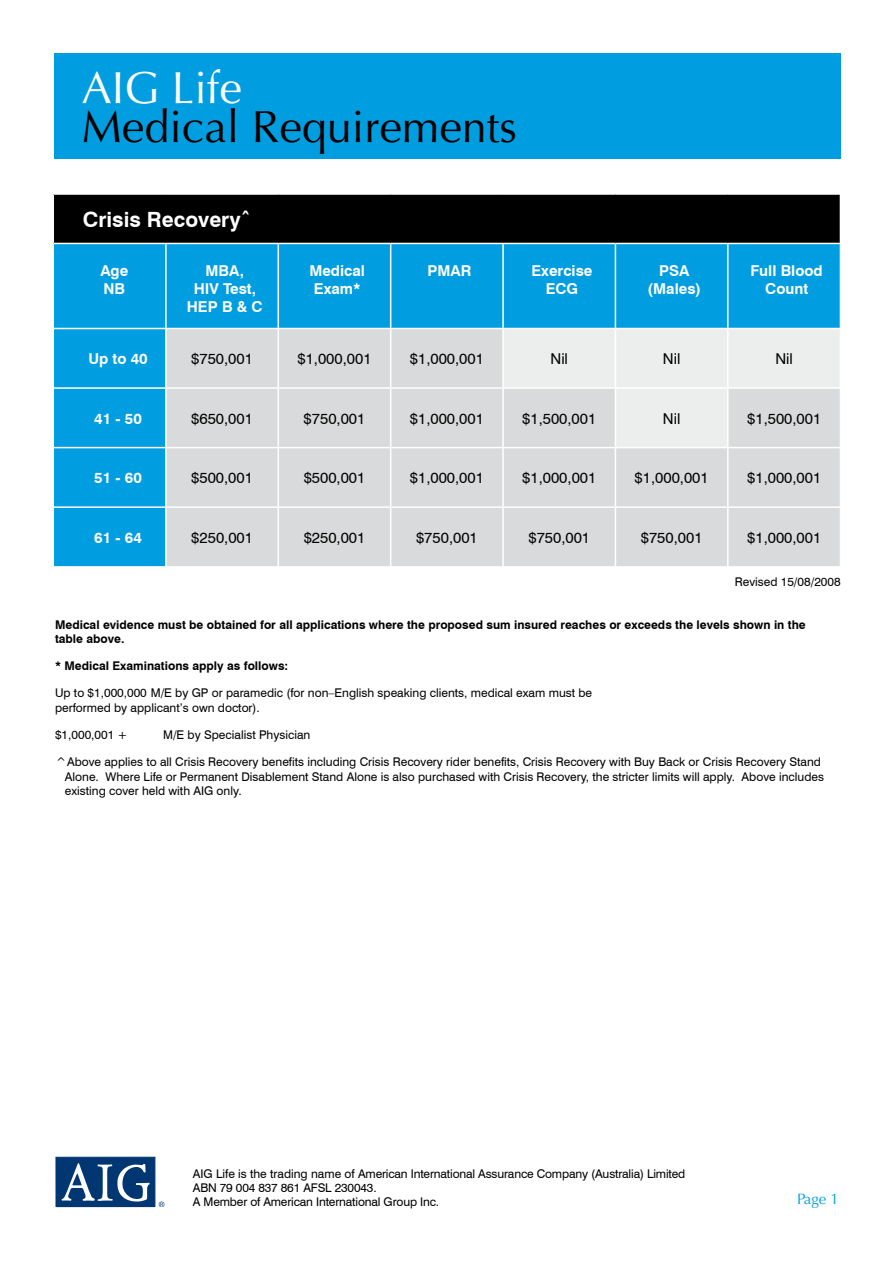
<style>
.page{position:relative;width:893px;height:1263px;background:#fff}
.page>*{position:absolute;margin:0;border:0;box-sizing:border-box;transform-origin:0 0}
.t1{font:45px "Optima LT Std";color:#000}
.t2{font:45px "Optima LT Std";color:#fff}
.t3{font:700 21px "Swiss 721 BT";color:#fff}
.t4{font:15px "Swiss 721 BT";color:#000}
.t5{font:700 15px/18px "Swiss 721 BT";color:#fff;text-align:center}
.t6{font:15px "Optima LT Std";color:#009ee0}
.t7{font:12px/14.4px "Swiss 721 BT";color:#000}
.t8{font:700 12px/14.4px "Swiss 721 BT";color:#000}
</style>
<div class="page">
<div style="left:54px;top:54px;width:787px;height:105px;background:#009ee0"></div>
<div style="left:56px;top:1157px;width:99px;height:50px;background:#003772"></div>
<svg style="left:55px;top:1157px;width:109px;height:49px"></svg>
<div style="left:54px;top:194px;width:786px;height:49px;background:#000"></div>
<div style="left:54px;top:244px;width:786px;height:322px;background:#009ee0"></div>
<div style="left:167px;top:329px;width:673px;height:237px;background:#d9dadb"></div>
<svg style="left:504px;top:329px;width:336px;height:118px;background:#e5e6e6"></svg>
<hr style="left:165px;top:244px;width:2px;height:84px;background:#fff">
<hr style="left:278px;top:244px;width:1px;height:84px;background:#fff">
<hr style="left:390px;top:244px;width:1px;height:84px;background:#fff">
<hr style="left:502px;top:244px;width:2px;height:84px;background:#fff">
<hr style="left:615px;top:244px;width:1px;height:84px;background:#fff">
<hr style="left:727px;top:244px;width:2px;height:84px;background:#fff">
<hr style="left:54px;top:328px;width:112px;height:1px;background:#fff">
<hr style="left:166px;top:328px;width:112px;height:1px;background:#fff">
<hr style="left:165px;top:329px;width:2px;height:58px;background:#fff">
<hr style="left:278px;top:328px;width:113px;height:1px;background:#fff">
<hr style="left:278px;top:329px;width:1px;height:58px;background:#fff">
<hr style="left:391px;top:328px;width:112px;height:1px;background:#fff">
<hr style="left:390px;top:329px;width:1px;height:58px;background:#fff">
<hr style="left:503px;top:328px;width:112px;height:1px;background:#fff">
<hr style="left:502px;top:329px;width:2px;height:58px;background:#fff">
<hr style="left:615px;top:328px;width:113px;height:1px;background:#fff">
<hr style="left:615px;top:329px;width:1px;height:58px;background:#fff">
<hr style="left:728px;top:328px;width:112px;height:1px;background:#fff">
<hr style="left:727px;top:329px;width:2px;height:58px;background:#fff">
<hr style="left:54px;top:387px;width:112px;height:2px;background:#fff">
<hr style="left:166px;top:387px;width:112px;height:2px;background:#fff">
<hr style="left:165px;top:389px;width:2px;height:58px;background:#fff">
<hr style="left:278px;top:387px;width:113px;height:2px;background:#fff">
<hr style="left:278px;top:389px;width:1px;height:58px;background:#fff">
<hr style="left:391px;top:387px;width:112px;height:2px;background:#fff">
<hr style="left:390px;top:389px;width:1px;height:58px;background:#fff">
<hr style="left:503px;top:387px;width:112px;height:2px;background:#fff">
<hr style="left:502px;top:389px;width:2px;height:58px;background:#fff">
<hr style="left:615px;top:387px;width:113px;height:2px;background:#fff">
<hr style="left:615px;top:389px;width:1px;height:58px;background:#fff">
<hr style="left:728px;top:387px;width:112px;height:2px;background:#fff">
<hr style="left:727px;top:389px;width:2px;height:58px;background:#fff">
<hr style="left:54px;top:447px;width:112px;height:1px;background:#fff">
<hr style="left:166px;top:447px;width:112px;height:1px;background:#fff">
<hr style="left:165px;top:448px;width:2px;height:58px;background:#fff">
<hr style="left:278px;top:447px;width:113px;height:1px;background:#fff">
<hr style="left:278px;top:448px;width:1px;height:58px;background:#fff">
<hr style="left:391px;top:447px;width:112px;height:1px;background:#fff">
<hr style="left:390px;top:448px;width:1px;height:58px;background:#fff">
<hr style="left:503px;top:447px;width:112px;height:1px;background:#fff">
<hr style="left:502px;top:448px;width:2px;height:58px;background:#fff">
<hr style="left:615px;top:447px;width:113px;height:1px;background:#fff">
<hr style="left:615px;top:448px;width:1px;height:58px;background:#fff">
<hr style="left:728px;top:447px;width:112px;height:1px;background:#fff">
<hr style="left:727px;top:448px;width:2px;height:58px;background:#fff">
<hr style="left:54px;top:506px;width:112px;height:2px;background:#fff">
<hr style="left:166px;top:506px;width:112px;height:2px;background:#fff">
<hr style="left:165px;top:508px;width:2px;height:58px;background:#fff">
<hr style="left:278px;top:506px;width:113px;height:2px;background:#fff">
<hr style="left:278px;top:508px;width:1px;height:58px;background:#fff">
<hr style="left:391px;top:506px;width:112px;height:2px;background:#fff">
<hr style="left:390px;top:508px;width:1px;height:58px;background:#fff">
<hr style="left:503px;top:506px;width:112px;height:2px;background:#fff">
<hr style="left:502px;top:508px;width:2px;height:58px;background:#fff">
<hr style="left:615px;top:506px;width:113px;height:2px;background:#fff">
<hr style="left:615px;top:508px;width:1px;height:58px;background:#fff">
<hr style="left:728px;top:506px;width:112px;height:2px;background:#fff">
<hr style="left:727px;top:508px;width:2px;height:58px;background:#fff">
<hr style="left:53px;top:194px;width:113px;height:1px;background:#fff">
<hr style="left:166px;top:194px;width:112px;height:1px;background:#fff">
<hr style="left:278px;top:194px;width:113px;height:1px;background:#fff">
<hr style="left:391px;top:194px;width:112px;height:1px;background:#fff">
<hr style="left:503px;top:194px;width:112px;height:1px;background:#fff">
<hr style="left:615px;top:194px;width:113px;height:1px;background:#fff">
<hr style="left:728px;top:194px;width:113px;height:1px;background:#fff">
<h1 class="t2" style="left:82px;top:62px;width:162px">AIG Life</h1>
<h1 class="t1" style="left:82px;top:101px;width:437px">Medical Requirements</h1>
<h2 class="t3" style="left:83px;top:206px;width:170px">Crisis Recoveryˆ</h2>
<p class="t5" style="left:100px;top:262px;width:29px;text-align:left">Age<br>NB</p>
<p class="t5" style="left:187px;top:262px;width:77px">MBA,<br>HIV Test,<br>HEP B &amp; C</p>
<p class="t5" style="left:309px;top:262px;width:57px">Medical<br>Exam*</p>
<p class="t5" style="left:428px;top:262px;width:46px">PMAR</p>
<p class="t5" style="left:531px;top:262px;width:62px">Exercise<br>ECG</p>
<p class="t5" style="left:648px;top:262px;width:55px">PSA (Males)</p>
<p class="t5" style="left:751px;top:262px;width:74px">Full Blood<br>Count</p>
<p class="t5" style="left:88px;top:349px;width:61px">Up to 40</p>
<p class="t4" style="left:191px;top:349px;width:63px">$750,001</p>
<p class="t4" style="left:297px;top:349px;width:76px">$1,000,001</p>
<p class="t4" style="left:410px;top:349px;width:76px">$1,000,001</p>
<p class="t4" style="left:550px;top:349px;width:19px">Nil</p>
<p class="t4" style="left:663px;top:349px;width:19px">Nil</p>
<p class="t4" style="left:775px;top:349px;width:19px">Nil</p>
<p class="t5" style="left:94px;top:409px;width:49px">41 - 50</p>
<p class="t4" style="left:191px;top:409px;width:63px">$650,001</p>
<p class="t4" style="left:304px;top:409px;width:63px">$750,001</p>
<p class="t4" style="left:410px;top:409px;width:76px">$1,000,001</p>
<p class="t4" style="left:522px;top:409px;width:76px">$1,500,001</p>
<p class="t4" style="left:663px;top:409px;width:19px">Nil</p>
<p class="t4" style="left:747px;top:409px;width:76px">$1,500,001</p>
<p class="t5" style="left:94px;top:469px;width:49px">51 - 60</p>
<p class="t4" style="left:191px;top:469px;width:63px">$500,001</p>
<p class="t4" style="left:304px;top:469px;width:63px">$500,001</p>
<p class="t4" style="left:410px;top:469px;width:76px">$1,000,001</p>
<p class="t4" style="left:522px;top:469px;width:76px">$1,000,001</p>
<p class="t4" style="left:635px;top:469px;width:76px">$1,000,001</p>
<p class="t4" style="left:747px;top:469px;width:76px">$1,000,001</p>
<p class="t5" style="left:94px;top:528px;width:49px">61 - 64</p>
<p class="t4" style="left:191px;top:528px;width:63px">$250,001</p>
<p class="t4" style="left:304px;top:528px;width:63px">$250,001</p>
<p class="t4" style="left:416px;top:528px;width:63px">$750,001</p>
<p class="t4" style="left:528px;top:528px;width:63px">$750,001</p>
<p class="t4" style="left:641px;top:528px;width:63px">$750,001</p>
<p class="t4" style="left:747px;top:528px;width:76px">$1,000,001</p>
<p class="t7" style="left:735px;top:574px;width:107px">Revised 15/08/2008</p>
<p class="t8" style="left:55px;top:617px;width:752px">Medical evidence must be obtained for all applications where the proposed sum insured reaches or exceeds the levels shown in the table above.</p>
<p class="t8" style="left:55px;top:659px;width:235px">* Medical Examinations apply as follows:</p>
<p class="t7" style="left:55px;top:686px;width:539px">Up to $1,000,000 M/E by GP or paramedic (for non–English speaking clients, medical exam must be performed by applicant’s own doctor).</p>
<p class="t7" style="left:55px;top:727px;width:74px">$1,000,001 +</p>
<p class="t7" style="left:163px;top:727px;width:149px">M/E by Specialist Physician</p>
<p class="t7" style="left:65px;top:754px;width:760px;text-indent:-10px">^Above applies to all Crisis Recovery benefits including Crisis Recovery rider benefits, Crisis Recovery with Buy Back or Crisis Recovery Stand<br>Alone. Where Life or Permanent Disablement Stand Alone is also purchased with Crisis Recovery, the stricter limits will apply. Above includes existing cover held with AIG only.</p>
<p class="t7" style="left:193px;top:1166px;width:494px">AIG Life is the trading name of American International Assurance Company (Australia) Limited<br>ABN 79 004 837 861 AFSL 230043.<br>A Member of American International Group Inc.</p>
<p class="t6" style="left:797px;top:1190px;width:43px">Page 1</p>
</div>
